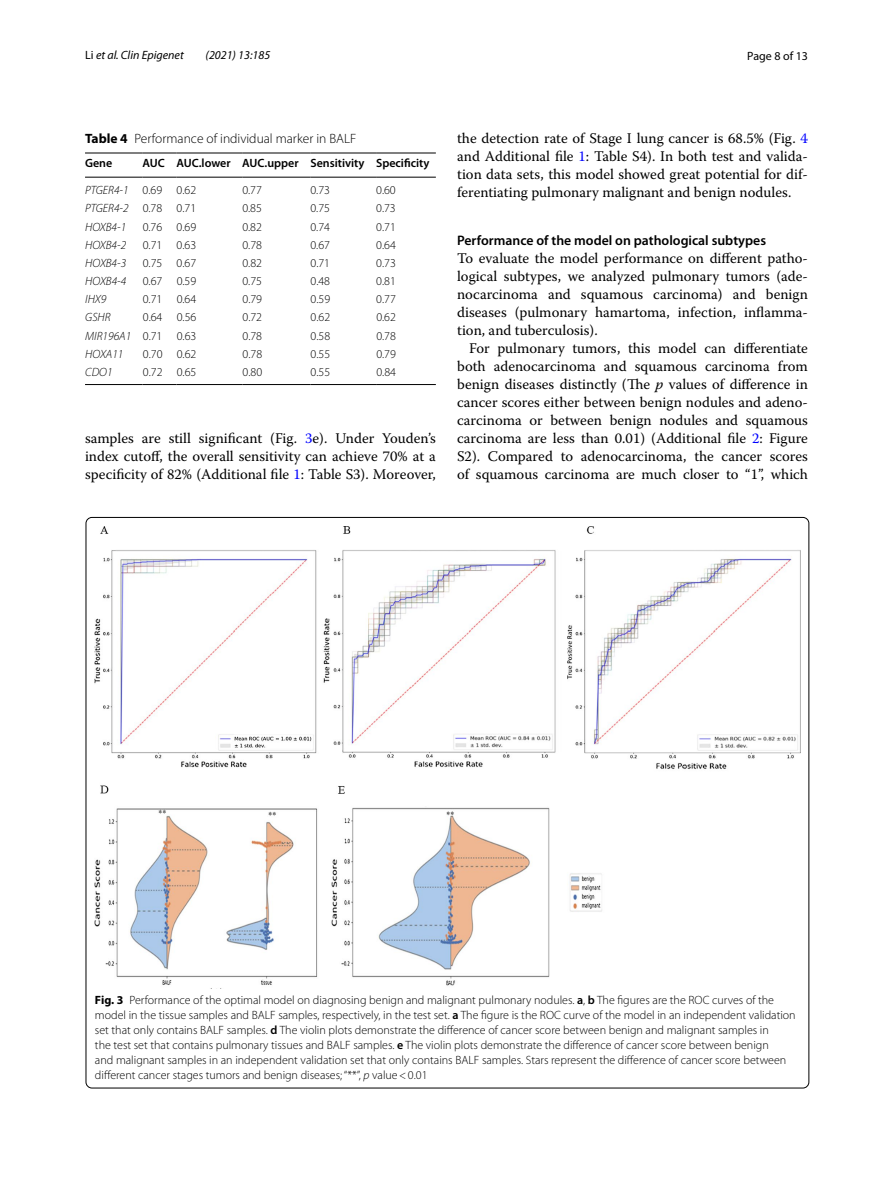
<style>
.page{position:relative;width:893px;height:1187px;background:#fff}
.page>*{position:absolute;margin:0;border:0;box-sizing:border-box;transform-origin:0 0}
.t1{font:14.7px/18px "Warnock Pro";color:#000;text-align:justify}
.t2{font:600 13.8px "Myriad Pro";color:#000}
.t3{font:300 13.5px "Myriad Pro";color:#000}
.t4{font:300 12px/15px "Myriad Pro";color:#000}
.t5{font:italic 300 12px "Myriad Pro";color:#000}
.t6{font:600 12px "Myriad Pro";color:#000}
.t7{font:italic 12px "Myriad Pro";color:#000}
.t8{font:12px "Myriad Pro";color:#000}
.s1{font-style:normal}
.s2{font-weight:700}
.s3{color:#00f}
.s4{font-style:italic}
.s5{font-weight:600}
</style>
<div class="page">
<hr style="left:85px;top:153px;width:58px;height:1px;background:#000">
<hr style="left:85px;top:177px;width:58px;height:1px;background:#000">
<hr style="left:143px;top:153px;width:34px;height:1px;background:#000">
<hr style="left:143px;top:177px;width:34px;height:1px;background:#000">
<hr style="left:177px;top:153px;width:65px;height:1px;background:#000">
<hr style="left:177px;top:177px;width:65px;height:1px;background:#000">
<hr style="left:242px;top:153px;width:68px;height:1px;background:#000">
<hr style="left:242px;top:177px;width:68px;height:1px;background:#000">
<hr style="left:310px;top:153px;width:66px;height:1px;background:#000">
<hr style="left:310px;top:177px;width:66px;height:1px;background:#000">
<hr style="left:376px;top:153px;width:60px;height:1px;background:#000">
<hr style="left:376px;top:177px;width:60px;height:1px;background:#000">
<hr style="left:85px;top:384px;width:58px;height:1px;background:#000">
<hr style="left:143px;top:384px;width:34px;height:1px;background:#000">
<hr style="left:177px;top:384px;width:65px;height:1px;background:#000">
<hr style="left:242px;top:384px;width:68px;height:1px;background:#000">
<hr style="left:310px;top:384px;width:66px;height:1px;background:#000">
<hr style="left:376px;top:384px;width:60px;height:1px;background:#000">
<img style="left:95px;top:526px;width:705px;height:460px">
<p class="t7" style="left:85px;top:48px;width:100px"><span class="s1">Li</span> et al. Clin Epigenet</p>
<p class="t7" style="left:206px;top:48px;width:66px">(2021) 13:185</p>
<p class="t8" style="left:747px;top:48px;width:62px">Page 8 of 13</p>
<p class="t3" style="left:85px;top:131px;width:273px"><span class="s2">Table 4</span> Performance of individual marker in BALF</p>
<p class="t6" style="left:85px;top:156px;width:29px">Gene</p>
<p class="t6" style="left:143px;top:156px;width:288px">AUC AUC.lower AUC.upper Sensitivity Specificity</p>
<p class="t5" style="left:85px;top:184px;width:113px">PTGER4-1 <span class="s1">0.69 0.62</span></p>
<p class="t4" style="left:242px;top:183px;width:21px">0.77</p>
<p class="t4" style="left:310px;top:183px;width:21px">0.73</p>
<p class="t4" style="left:376px;top:183px;width:21px">0.60</p>
<p class="t5" style="left:85px;top:202px;width:113px">PTGER4-2 <span class="s1">0.78 0.71</span></p>
<p class="t4" style="left:242px;top:201px;width:21px">0.85</p>
<p class="t4" style="left:310px;top:201px;width:21px">0.75</p>
<p class="t4" style="left:376px;top:201px;width:21px">0.73</p>
<p class="t5" style="left:85px;top:220px;width:43px">HOXB4-1</p>
<p class="t4" style="left:143px;top:219px;width:55px">0.76 0.69</p>
<p class="t4" style="left:242px;top:219px;width:21px">0.82</p>
<p class="t4" style="left:310px;top:219px;width:21px">0.74</p>
<p class="t4" style="left:376px;top:219px;width:21px">0.71</p>
<p class="t5" style="left:85px;top:238px;width:43px">HOXB4-2</p>
<p class="t4" style="left:143px;top:237px;width:55px">0.71 0.63</p>
<p class="t4" style="left:242px;top:237px;width:21px">0.78</p>
<p class="t4" style="left:310px;top:237px;width:21px">0.67</p>
<p class="t4" style="left:376px;top:237px;width:21px">0.64</p>
<p class="t5" style="left:85px;top:256px;width:43px">HOXB4-3</p>
<p class="t4" style="left:143px;top:256px;width:55px">0.75 0.67</p>
<p class="t4" style="left:242px;top:256px;width:21px">0.82</p>
<p class="t4" style="left:310px;top:256px;width:21px">0.71</p>
<p class="t4" style="left:376px;top:256px;width:21px">0.73</p>
<p class="t5" style="left:85px;top:275px;width:43px">HOXB4-4</p>
<p class="t4" style="left:143px;top:274px;width:55px">0.67 0.59</p>
<p class="t4" style="left:242px;top:274px;width:21px">0.75</p>
<p class="t4" style="left:310px;top:274px;width:21px">0.48</p>
<p class="t4" style="left:376px;top:274px;width:21px">0.81</p>
<p class="t5" style="left:85px;top:293px;width:23px">IHX9</p>
<p class="t4" style="left:143px;top:292px;width:55px">0.71 0.64</p>
<p class="t4" style="left:242px;top:292px;width:21px">0.79</p>
<p class="t4" style="left:311px;top:292px;width:21px">0.59</p>
<p class="t4" style="left:376px;top:292px;width:21px">0.77</p>
<p class="t5" style="left:85px;top:311px;width:27px">GSHR</p>
<p class="t4" style="left:143px;top:310px;width:55px">0.64 0.56</p>
<p class="t4" style="left:242px;top:310px;width:21px">0.72</p>
<p class="t4" style="left:311px;top:310px;width:21px">0.62</p>
<p class="t4" style="left:376px;top:310px;width:21px">0.62</p>
<p class="t5" style="left:85px;top:329px;width:113px">MIR196A1 <span class="s1">0.71 0.63</span></p>
<p class="t4" style="left:243px;top:328px;width:21px">0.78</p>
<p class="t4" style="left:311px;top:328px;width:21px">0.58</p>
<p class="t4" style="left:376px;top:328px;width:21px">0.78</p>
<p class="t5" style="left:85px;top:347px;width:40px">HOXA11</p>
<p class="t4" style="left:143px;top:346px;width:55px">0.70 0.62</p>
<p class="t4" style="left:243px;top:346px;width:21px">0.78</p>
<p class="t4" style="left:311px;top:346px;width:21px">0.55</p>
<p class="t4" style="left:376px;top:346px;width:21px">0.79</p>
<p class="t5" style="left:85px;top:365px;width:29px">CDO1</p>
<p class="t4" style="left:143px;top:364px;width:55px">0.72 0.65</p>
<p class="t4" style="left:243px;top:364px;width:21px">0.80</p>
<p class="t4" style="left:311px;top:364px;width:21px">0.55</p>
<p class="t4" style="left:376px;top:364px;width:21px">0.84</p>
<p class="t1" style="left:85px;top:428px;width:352px">samples are still significant (Fig. <span class="s3">3</span>e). Under Youden’s index cutoff, the overall sensitivity can achieve 70% at a specificity of 82% (Additional file <span class="s3">1</span>: Table S3). Moreover,</p>
<p class="t1" style="left:457px;top:128px;width:352px">the detection rate of Stage I lung cancer is 68.5% (Fig. <span class="s3">4 </span>and Additional file <span class="s3">1</span>: Table S4). In both test and valida&shy;tion data sets, this model showed great potential for dif&shy;ferentiating pulmonary malignant and benign nodules.</p>
<p class="t2" style="left:457px;top:231px;width:311px">Performance of the model on pathological subtypes</p>
<p class="t1" style="left:457px;top:248px;width:352px">To evaluate the model performance on different patho&shy;logical subtypes, we analyzed pulmonary tumors (ade&shy;nocarcinoma and squamous carcinoma) and benign diseases (pulmonary hamartoma, infection, inflamma&shy;tion, and tuberculosis).</p>
<p class="t1" style="left:457px;top:338px;width:352px;text-indent:12px">For pulmonary tumors, this model can differentiate both adenocarcinoma and squamous carcinoma from benign diseases distinctly (The <span class="s4">p</span> values of difference in cancer scores either between benign nodules and adeno&shy;carcinoma or between benign nodules and squamous carcinoma are less than 0.01) (Additional file <span class="s3">2</span>: Figure S2). Compared to adenocarcinoma, the cancer scores of squamous carcinoma are much closer to “1”, which</p>
<p class="t4" style="left:95px;top:992px;width:702px"><span class="s2">Fig. 3</span> Performance of the optimal model on diagnosing benign and malignant pulmonary nodules. <span class="s5">a</span>, <span class="s5">b</span> The figures are the ROC curves of the model in the tissue samples and BALF samples, respectively, in the test set. <span class="s5">a</span> The figure is the ROC curve of the model in an independent validation set that only contains BALF samples. <span class="s5">d</span> The violin plots demonstrate the difference of cancer score between benign and malignant samples in<br>the test set that contains pulmonary tissues and BALF samples. <span class="s5">e</span> The violin plots demonstrate the difference of cancer score between benign<br>and malignant samples in an independent validation set that only contains BALF samples. Stars represent the difference of cancer score between different cancer stages tumors and benign diseases; “**”, <span class="s4">p</span> value&lt;0.01</p>
</div>
